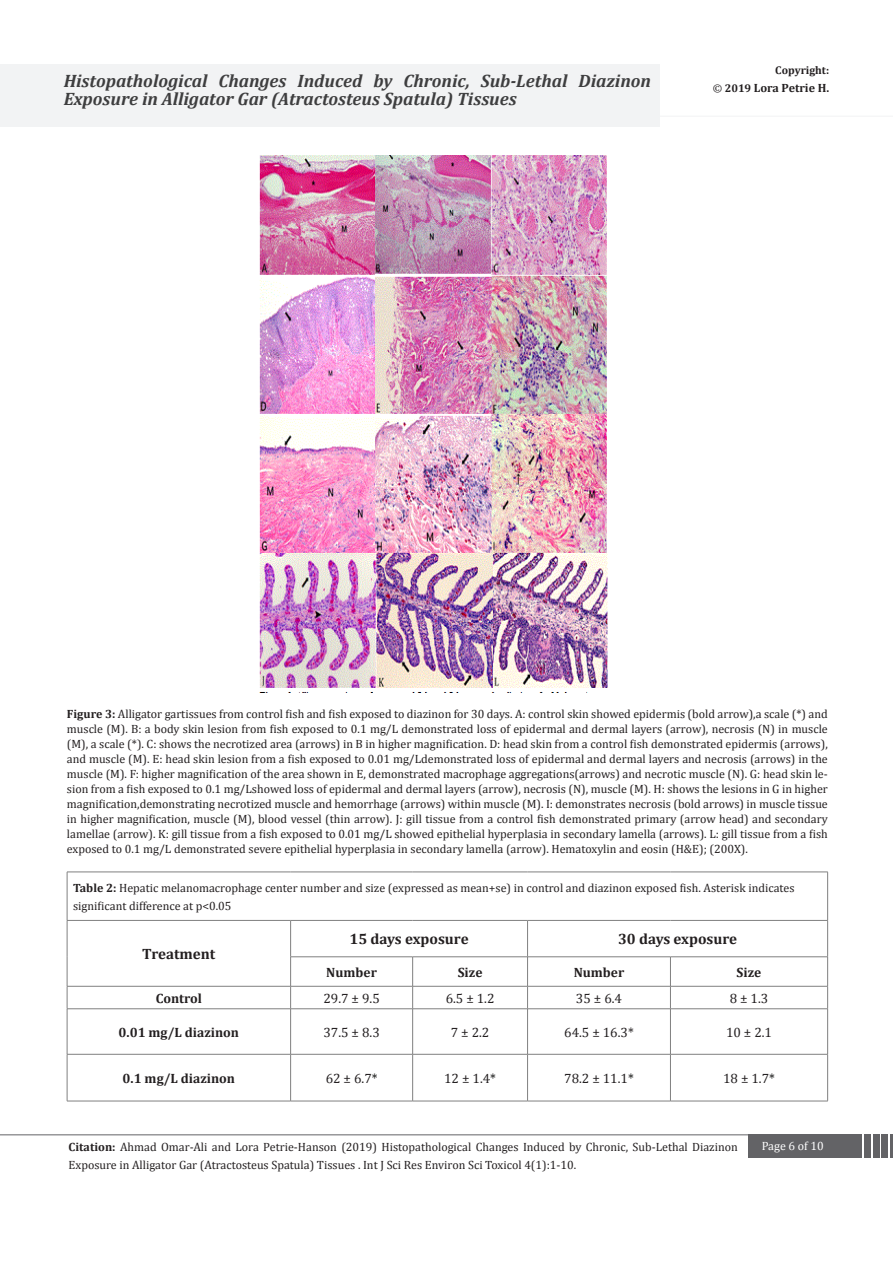
<style>
.page{position:relative;width:893px;height:1263px;background:#fff}
.page>*{position:absolute;margin:0;border:0;box-sizing:border-box;transform-origin:0 0}
.t1{font:italic 700 18px/18px "Cambria";color:#3e3e3f}
.t2{font:700 15px "Cambria";color:#231f20}
.t3{font:13.5px "Cambria";color:#231f20}
.t4{font:700 13.5px "Cambria";color:#231f20}
.t5{font:12px/15px "Cambria";color:#231f20;text-align:justify}
.t6{font:700 12px "Cambria";color:#231f20}
.t7{font:12px "Cambria";color:#fff}
.t8{font:700 11.25px "Cambria";color:#231f20}
.s1{font-weight:400;font-size:11.25px}
.s2{font-size:11.25px}
.s3{font-weight:700}
.s4{color:#131413}
</style>
<div class="page">
<hr style="left:0;top:1134px;width:749px;height:1px;background:#636366">
<div style="left:748px;top:1134px;width:114px;height:24px;background:#636366"></div>
<div style="left:864px;top:1134px;width:7px;height:24px;background:#636366"></div>
<div style="left:873px;top:1134px;width:6px;height:24px;background:#636366"></div>
<div style="left:881px;top:1134px;width:7px;height:24px;background:#636366"></div>
<hr style="left:890px;top:1134px;width:3px;height:24px;background:#636366">
<div style="left:0;top:64px;width:660px;height:62px;background:#f2f3f4"></div>
<hr style="left:657px;top:116px;width:236px;height:1px;background:#f2f3f4">
<img style="left:259px;top:156px;width:349px;height:532px">
<hr style="left:67px;top:872px;width:224px;height:1px;background:#808080">
<hr style="left:67px;top:872px;width:1px;height:48px;background:#808080">
<hr style="left:291px;top:872px;width:122px;height:1px;background:#808080">
<hr style="left:413px;top:872px;width:115px;height:1px;background:#808080">
<hr style="left:528px;top:872px;width:142px;height:1px;background:#808080">
<hr style="left:670px;top:872px;width:158px;height:1px;background:#808080">
<hr style="left:827px;top:872px;width:1px;height:48px;background:#808080">
<hr style="left:67px;top:920px;width:224px;height:1px;background:#808080">
<hr style="left:67px;top:920px;width:1px;height:37px;background:#808080">
<hr style="left:291px;top:920px;width:122px;height:1px;background:#808080">
<hr style="left:290px;top:920px;width:1px;height:36px;background:#808080">
<hr style="left:413px;top:920px;width:115px;height:1px;background:#808080">
<hr style="left:528px;top:920px;width:142px;height:1px;background:#808080">
<hr style="left:527px;top:920px;width:1px;height:36px;background:#808080">
<hr style="left:670px;top:920px;width:158px;height:1px;background:#808080">
<hr style="left:827px;top:920px;width:1px;height:36px;background:#808080">
<hr style="left:290px;top:956px;width:123px;height:1px;background:#808080">
<hr style="left:413px;top:956px;width:115px;height:1px;background:#808080">
<hr style="left:528px;top:956px;width:142px;height:1px;background:#808080">
<hr style="left:670px;top:956px;width:158px;height:1px;background:#808080">
<hr style="left:67px;top:986px;width:224px;height:1px;background:#808080">
<svg style="left:67px;top:957px;width:1px;height:51px"></svg>
<hr style="left:291px;top:986px;width:122px;height:1px;background:#808080">
<svg style="left:290px;top:957px;width:1px;height:51px"></svg>
<hr style="left:413px;top:986px;width:115px;height:1px;background:#808080">
<svg style="left:412px;top:957px;width:1px;height:51px"></svg>
<hr style="left:528px;top:986px;width:142px;height:1px;background:#808080">
<svg style="left:527px;top:957px;width:1px;height:51px"></svg>
<hr style="left:670px;top:986px;width:158px;height:1px;background:#808080">
<svg style="left:670px;top:957px;width:1px;height:51px"></svg>
<svg style="left:827px;top:957px;width:1px;height:51px"></svg>
<hr style="left:67px;top:1008px;width:224px;height:1px;background:#808080">
<hr style="left:67px;top:1009px;width:1px;height:45px;background:#808080">
<hr style="left:291px;top:1008px;width:122px;height:1px;background:#808080">
<hr style="left:290px;top:1009px;width:1px;height:45px;background:#808080">
<hr style="left:413px;top:1008px;width:115px;height:1px;background:#808080">
<hr style="left:412px;top:1009px;width:1px;height:45px;background:#808080">
<hr style="left:528px;top:1008px;width:142px;height:1px;background:#808080">
<hr style="left:527px;top:1009px;width:1px;height:45px;background:#808080">
<hr style="left:670px;top:1008px;width:158px;height:1px;background:#808080">
<hr style="left:670px;top:1009px;width:1px;height:45px;background:#808080">
<hr style="left:827px;top:1009px;width:1px;height:45px;background:#808080">
<hr style="left:67px;top:1054px;width:224px;height:1px;background:#808080">
<hr style="left:67px;top:1054px;width:1px;height:47px;background:#808080">
<hr style="left:291px;top:1054px;width:122px;height:1px;background:#808080">
<hr style="left:290px;top:1054px;width:1px;height:47px;background:#808080">
<hr style="left:413px;top:1054px;width:115px;height:1px;background:#808080">
<hr style="left:412px;top:1054px;width:1px;height:47px;background:#808080">
<hr style="left:528px;top:1054px;width:142px;height:1px;background:#808080">
<hr style="left:527px;top:1054px;width:1px;height:47px;background:#808080">
<hr style="left:670px;top:1054px;width:158px;height:1px;background:#808080">
<hr style="left:670px;top:1054px;width:1px;height:47px;background:#808080">
<hr style="left:827px;top:1054px;width:1px;height:47px;background:#808080">
<hr style="left:67px;top:1101px;width:224px;height:1px;background:#808080">
<hr style="left:291px;top:1101px;width:122px;height:1px;background:#808080">
<hr style="left:413px;top:1101px;width:115px;height:1px;background:#808080">
<hr style="left:528px;top:1101px;width:142px;height:1px;background:#808080">
<hr style="left:670px;top:1101px;width:158px;height:1px;background:#808080">
<h1 class="t1" style="left:64px;top:71px;width:589px">Histopathological Changes Induced by Chronic, Sub-Lethal Diazinon<br>Exposure in Alligator Gar (Atractosteus Spatula) Tissues</h1>
<p class="t8" style="left:775px;top:62px;width:55px">Copyright:</p>
<p class="t6" style="left:713px;top:79px;width:118px"><span class="s1">©</span> <span class="s2">2019</span> Lora Petrie H.</p>
<p class="t5" style="left:67px;top:707px;width:762px"><span class="s3">Figure 3:</span> Alligator gartissues from control fish and fish exposed to diazinon for 30 days. A: control skin showed epidermis (bold arrow),a scale (*) and muscle (M). B: a body skin lesion from fish exposed to 0.1 mg/L demonstrated loss of epidermal and dermal layers (arrow), necrosis (N) in muscle (M), a scale (*). C: shows the necrotized area (arrows) in B in higher magnification. D: head skin from a control fish demonstrated epidermis (arrows), and muscle (M). E: head skin lesion from a fish exposed to 0.01 mg/Ldemonstrated loss of epidermal and dermal layers and necrosis (arrows) in the muscle (M). F: higher magnification of the area shown in E, demonstrated macrophage aggregations(arrows) and necrotic muscle (N). G: head skin le&shy;sion from a fish exposed to 0.1 mg/Lshowed loss of epidermal and dermal layers (arrow), necrosis (N), muscle (M). H: shows the lesions in G in higher magnification,demonstrating necrotized muscle and hemorrhage (arrows) within muscle (M). I: demonstrates necrosis (bold arrows) in muscle tissue in higher magnification, muscle (M), blood vessel (thin arrow). J: gill tissue from a control fish demonstrated primary (arrow head) and secondary lamellae (arrow). K: gill tissue from a fish exposed to 0.01 mg/L showed epithelial hyperplasia in secondary lamella (arrows). L: gill tissue from a fish exposed to 0.1 mg/L demonstrated severe epithelial hyperplasia in secondary lamella (arrow). Hematoxylin and eosin (H&amp;E); (200X).</p>
<p class="t5" style="left:73px;top:879px;width:723px;line-height:18px"><span class="s3">Table 2:</span> Hepatic melanomacrophage center number and size (expressed as mean+se) in control and diazinon exposed fish. Asterisk indicates significant difference at p&lt;0.05</p>
<p class="t2" style="left:142px;top:943px;width:75px">Treatment</p>
<p class="t2" style="left:350px;top:929px;width:121px">15 days exposure</p>
<p class="t2" style="left:618px;top:929px;width:121px">30 days exposure</p>
<p class="t4" style="left:326px;top:963px;width:52px">Number</p>
<p class="t4" style="left:458px;top:963px;width:26px">Size</p>
<p class="t4" style="left:574px;top:963px;width:52px">Number</p>
<p class="t4" style="left:737px;top:963px;width:26px">Size</p>
<p class="t4" style="left:156px;top:989px;width:48px">Control</p>
<p class="t3" style="left:323px;top:990px;width:58px">29.7 ± 9.5</p>
<p class="t3" style="left:446px;top:990px;width:50px">6.5 ± 1.2</p>
<p class="t3" style="left:576px;top:990px;width:48px">35 ± 6.4</p>
<p class="t3" style="left:730px;top:990px;width:40px">8 ± 1.3</p>
<p class="t4" style="left:119px;top:1023px;width:122px">0.01 mg/L diazinon</p>
<p class="t3" style="left:323px;top:1024px;width:58px">37.5 ± 8.3</p>
<p class="t3" style="left:451px;top:1024px;width:40px">7 ± 2.2</p>
<p class="t3" style="left:564px;top:1024px;width:71px">64.5 ± 16.3*</p>
<p class="t3" style="left:726px;top:1024px;width:48px">10 ± 2.1</p>
<p class="t4" style="left:123px;top:1069px;width:114px">0.1 mg/L diazinon</p>
<p class="t3" style="left:326px;top:1070px;width:53px">62 ± 6.7<span class="s4">*</span></p>
<p class="t3" style="left:444px;top:1070px;width:53px">12 ± 1.4<span class="s4">*</span></p>
<p class="t3" style="left:564px;top:1070px;width:71px">78.2 ± 11.1<span class="s4">*</span></p>
<p class="t3" style="left:723px;top:1070px;width:53px">18 ± 1.7<span class="s4">*</span></p>
<p class="t5" style="left:69px;top:1139px;width:671px"><span class="s3">Citation:</span> Ahmad Omar-Ali and Lora Petrie-Hanson (2019) Histopathological Changes Induced by Chronic, Sub-Lethal Diazinon</p>
<p class="t7" style="left:762px;top:1138px;width:64px">Page 6 of 10</p>
<p class="t5" style="left:69px;top:1157px;width:509px">Exposure in Alligator Gar (Atractosteus Spatula) Tissues . Int J Sci Res Environ Sci Toxicol 4(1):1-10.</p>
</div>
